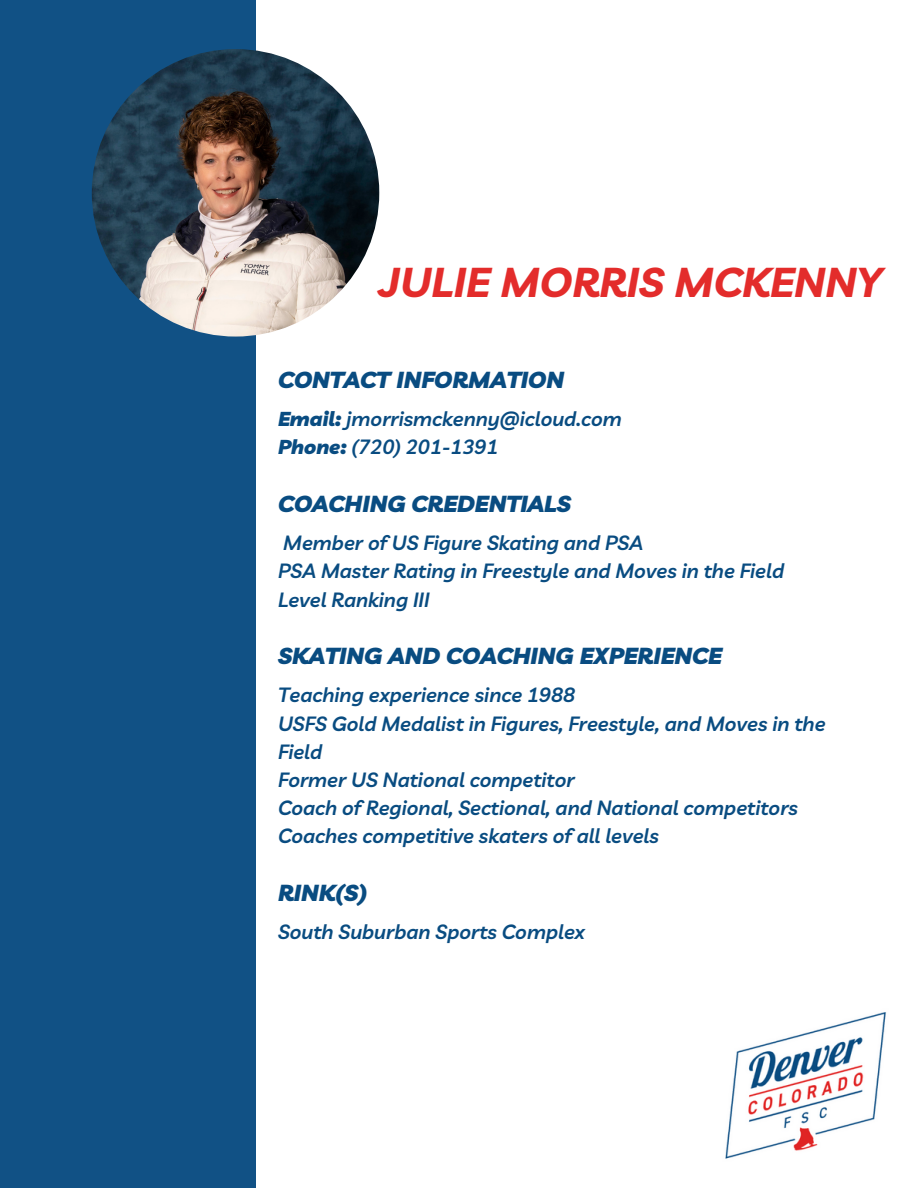
<style>
.page{position:relative;width:918px;height:1188px;background:#fff}
.page>*{position:absolute;margin:0;border:0;box-sizing:border-box;transform-origin:0 0}
.t1{font:italic 700 41.55px "Livvic";color:#e32c2b}
.t2{font:italic 900 23.1px "Livvic";color:#094c81}
.t3{font:italic 600 20.1px/28.2px "Livvic";color:#094c81}
.s1{font-weight:900}
</style>
<div class="page">
<img style="left:725px;top:1012px;width:162px;height:147px">
<div style="left:0;top:0;width:256px;height:1188px;background:#115185"></div>
<img style="left:92px;top:49px;width:287px;height:288px;border-radius:50%">
<p class="t1" style="left:379px;top:255px;width:504px">JULIE MORRIS MCKENNY</p>
<p class="t2" style="left:278px;top:365px;width:288px">CONTACT INFORMATION</p>
<p class="t3" style="left:278px;top:405px;width:345px"><span class="s1">Email:</span> jmorrismckenny@icloud.com</p>
<p class="t3" style="left:278px;top:433px;width:222px"><span class="s1">Phone:</span> (720) 201-1391</p>
<p class="t2" style="left:278px;top:489px;width:295px">COACHING CREDENTIALS</p>
<p class="t3" style="left:283px;top:529px;width:361px">Member of US Figure Skating and PSA</p>
<p class="t3" style="left:278px;top:557px;width:508px">PSA Master Rating in Freestyle and Moves in the Field</p>
<p class="t3" style="left:278px;top:585px;width:153px">Level Ranking III</p>
<p class="t2" style="left:278px;top:641px;width:446px">SKATING AND COACHING EXPERIENCE</p>
<p class="t3" style="left:278px;top:681px;width:299px">Teaching experience since 1988</p>
<p class="t3" style="left:278px;top:709px;width:549px">USFS Gold Medalist in Figures, Freestyle, and Moves in the<br>Field</p>
<p class="t3" style="left:278px;top:765px;width:298px">Former US National competitor</p>
<p class="t3" style="left:278px;top:793px;width:522px">Coach of Regional, Sectional, and National competitors</p>
<p class="t3" style="left:278px;top:821px;width:382px">Coaches competitive skaters of all levels</p>
<p class="t2" style="left:278px;top:877px;width:91px">RINK(S)</p>
<p class="t3" style="left:278px;top:917px;width:308px">South Suburban Sports Complex</p>
</div>
